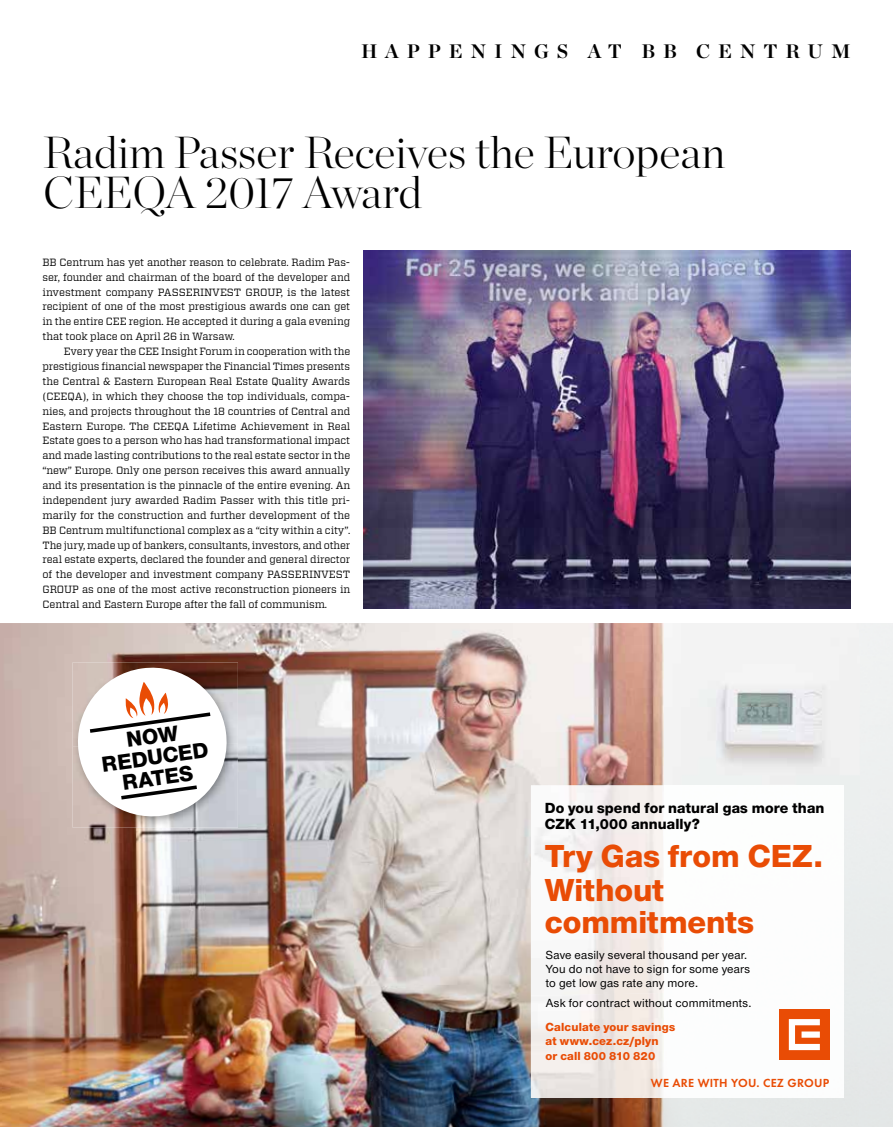
<style>
.page{position:relative;width:893px;height:1127px;background:#fff}
.page>*{position:absolute;margin:0;border:0;box-sizing:border-box;transform-origin:0 0}
.t1{font:200 44.85px/40.2px "Chronicle Display";color:#000}
.t2{font:800 33px/34.5px "Nimbus CEZOT";color:#e94c05}
.t3{font:800 22.5px/21px "Nimbus CEZOT";color:#000;text-align:center}
.t4{font:700 19.5px "Chronicle Display";letter-spacing:.4em;color:#000}
.t5{font:800 15.15px/16.5px "Nimbus CEZOT";letter-spacing:.01em;color:#000}
.t6{font:500 12.15px/14.2px "Nimbus CEZOT";letter-spacing:.015em;color:#000}
.t7{font:800 12.15px/14.2px "Nimbus CEZOT";letter-spacing:.015em;color:#e94c05}
.t8{font:600 12.15px "Futura CEZOT";letter-spacing:.025em;color:#e94c05}
.t9{font:10.5px/14.9px "Vitesse";letter-spacing:-.01em;color:#000;text-align:justify}
</style>
<div class="page">
<img style="left:363px;top:251px;width:487px;height:357px">
<img style="left:0;top:623px;width:665px;height:504px">
<img style="left:665px;top:623px;width:97px;height:162px">
<img style="left:762px;top:623px;width:98px;height:187px">
<img style="left:531px;top:785px;width:267px;height:103px">
<img style="left:531px;top:888px;width:134px;height:105px">
<img style="left:531px;top:993px;width:267px;height:105px">
<img style="left:798px;top:785px;width:45px;height:275px">
<div style="left:779px;top:1009px;width:50px;height:50px;background:#e94c05"></div>
<svg style="left:789px;top:1019px;width:31px;height:31px"></svg>
<img style="left:73px;top:662px;width:165px;height:81px">
<img style="left:73px;top:743px;width:165px;height:84px">
<svg style="left:73px;top:663px;width:159px;height:158px"></svg>
<h3 class="t4" style="left:361px;top:36px;width:491px">HAPPENINGS AT BB CENTRUM</h3>
<h1 class="t1" style="left:43px;top:128px;width:684px">Radim Passer Receives the European<br>CEEQA 2017 Award</h1>
<p class="t9" style="left:43px;top:255px;width:309px">BB Centrum has yet another reason to celebrate. Radim Pas&shy;ser, founder and chairman of the board of the developer and investment company PASSERINVEST GROUP, is the latest recipient of one of the most prestigious awards one can get in the entire CEE region. He accepted it during a gala evening that took place on April 26 in Warsaw.</p>
<p class="t9" style="left:43px;top:344px;width:309px;text-indent:21px">Every year the CEE Insight Forum in cooperation with the prestigious financial newspaper the Financial Times presents the Central &amp; Eastern European Real Estate Quality Awards (CEEQA), in which they choose the top individuals, compa&shy;nies, and projects throughout the 18 countries of Central and Eastern Europe. The CEEQA Lifetime Achievement in Real Estate goes to a person who has had transformational impact and made lasting contributions to the real estate sector in the “new” Europe. Only one person receives this award annually and its presentation is the pinnacle of the entire evening. An independent jury awarded Radim Passer with this title pri&shy;marily for the construction and further development of the BB Centrum multifunctional complex as a “city within a city”.<br>The jury, made up of bankers, consultants, investors, and other real estate experts, declared the founder and general director of the developer and investment company PASSERINVEST GROUP as one of the most active reconstruction pioneers in Central and Eastern Europe after the fall of communism.</p>
<h3 class="t3" style="left:97px;top:733px;width:109px;rotate:-8deg">NOW<br>REDUCED<br>RATES</h3>
<h3 class="t5" style="left:545px;top:799px;width:281px">Do you spend for natural gas more than<br>CZK 11,000 annually?</h3>
<h2 class="t2" style="left:545px;top:838px;width:280px">Try Gas from CEZ.<br>Without</h2>
<h2 class="t2" style="left:545px;top:904px;width:211px">commitments</h2>
<p class="t6" style="left:546px;top:948px;width:206px">Save easily several thousand per year.<br>You do not have to sign for some years to get low gas rate any more.</p>
<p class="t6" style="left:546px;top:996px;width:207px">Ask for contract without commitments.</p>
<p class="t7" style="left:546px;top:1020px;width:131px">Calculate your savings at www.cez.cz/plyn<br>or call 800 810 820</p>
<p class="t8" style="left:651px;top:1076px;width:180px">WE ARE WITH YOU. CEZ GROUP</p>
</div>
